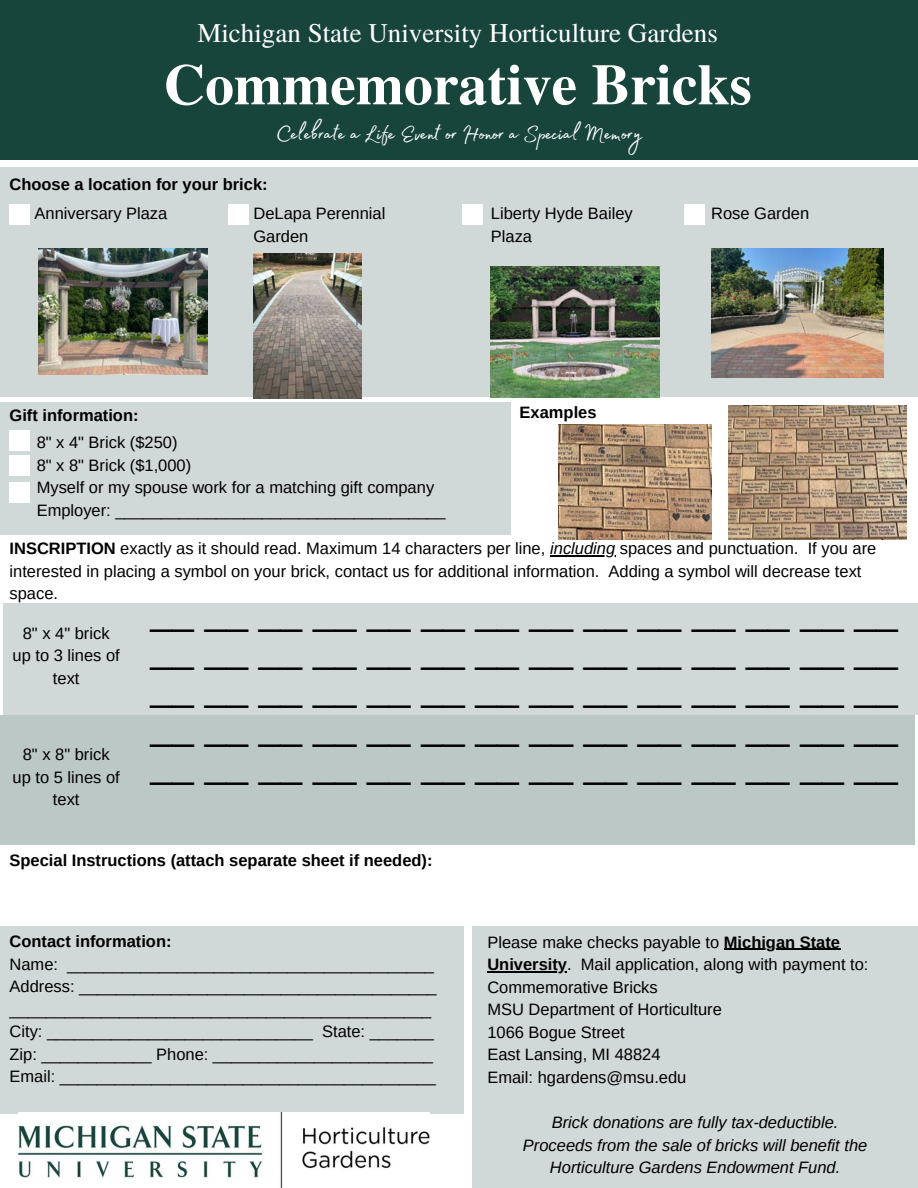
<style>
.page{position:relative;width:918px;height:1188px;background:#fff}
.page>*{position:absolute;margin:0;border:0;box-sizing:border-box;transform-origin:0 0}
.t1{font:700 57.75px "Te X Gyre Termes";color:#fff}
.t2{font:39px "Arimo";color:#000}
.t3{font:27px "Te X Gyre Termes";color:#fff}
.t4{font:27px "Madelyn Fill";color:#fff}
.t5{font:16.5px/22.5px "Arimo";color:#000}
.t6{font:700 16.5px "Arimo";color:#000}
.t7{font:italic 16.5px "Arimo";color:#000}
.s1{font-weight:700}
.s2{font-style:italic}
</style>
<div class="page">
<div style="left:0;top:168px;width:918px;height:229px;background:#d0d9d7"></div>
<div style="left:0;top:715px;width:915px;height:129px;background:#bbc8c5"></div>
<div style="left:3px;top:603px;width:915px;height:112px;background:#d0d9d7"></div>
<img style="left:39px;top:248px;width:169px;height:126px">
<div style="left:0;top:0;width:918px;height:160px;background:#18453b"></div>
<div style="left:10px;top:204px;width:20px;height:20px;background:#fff"></div>
<img style="left:253px;top:253px;width:108px;height:145px">
<img style="left:711px;top:248px;width:172px;height:130px">
<div style="left:228px;top:204px;width:20px;height:20px;background:#fff"></div>
<div style="left:462px;top:204px;width:21px;height:20px;background:#fff"></div>
<div style="left:684px;top:204px;width:20px;height:20px;background:#fff"></div>
<img style="left:491px;top:267px;width:169px;height:130px">
<img style="left:728px;top:406px;width:178px;height:134px">
<div style="left:472px;top:926px;width:446px;height:262px;background:#d0d9d7"></div>
<div style="left:0;top:926px;width:463px;height:188px;background:#d0d9d7"></div>
<img style="left:18px;top:1112px;width:412px;height:76px">
<div style="left:0;top:403px;width:511px;height:132px;background:#d0d9d7"></div>
<div style="left:10px;top:430px;width:20px;height:20px;background:#fff"></div>
<div style="left:10px;top:456px;width:20px;height:20px;background:#fff"></div>
<div style="left:10px;top:483px;width:20px;height:20px;background:#fff"></div>
<img style="left:558px;top:424px;width:153px;height:115px">
<hr style="left:724px;top:949px;width:116px;height:1px;background:#000">
<hr style="left:487px;top:971px;width:80px;height:1px;background:#000">
<hr style="left:550px;top:556px;width:65px;height:1px;background:#000">
<p class="t3" style="left:197px;top:14px;width:522px">Michigan State University Horticulture Gardens</p>
<p class="t1" style="left:163px;top:40px;width:590px">Commemorative Bricks</p>
<p class="t4" style="left:276px;top:113px;width:367px">Celebrate a Life Event or Honor a Special Memory</p>
<p class="t6" style="left:10px;top:175px;width:260px">Choose a location for your brick:</p>
<p class="t5" style="left:35px;top:202px;width:134px">Anniversary Plaza</p>
<p class="t5" style="left:253px;top:202px;width:133px">DeLapa Perennial<br>Garden</p>
<p class="t5" style="left:491px;top:202px;width:144px">Liberty Hyde Bailey<br>Plaza</p>
<p class="t5" style="left:711px;top:202px;width:100px">Rose Garden</p>
<p class="t6" style="left:10px;top:406px;width:131px">Gift information:</p>
<p class="t6" style="left:520px;top:403px;width:78px">Examples</p>
<p class="t5" style="left:37px;top:431px;width:142px">8" x 4" Brick ($250)</p>
<p class="t5" style="left:37px;top:454px;width:156px">8" x 8" Brick ($1,000)</p>
<p class="t5" style="left:37px;top:476px;width:399px">Myself or my spouse work for a matching gift company</p>
<p class="t5" style="left:37px;top:499px;width:410px">Employer: ____________________________________</p>
<p class="t5" style="left:10px;top:537px;width:868px"><span class="s1">INSCRIPTION</span> exactly as it should read. Maximum 14 characters per line, <span class="s2">including</span> spaces and punctuation. If you are interested in placing a symbol on your brick, contact us for additional information. Adding a symbol will decrease text space.</p>
<p class="t5" style="left:23px;top:622px;width:88px">8" x 4" brick</p>
<p class="t5" style="left:13px;top:644px;width:109px;text-align:center">up to 3 lines of text</p>
<p class="t5" style="left:23px;top:743px;width:88px">8" x 8" brick</p>
<p class="t5" style="left:13px;top:766px;width:109px;text-align:center">up to 5 lines of text</p>
<p class="t2" style="left:151px;top:588px;width:749px">__ __ __ __ __ __ __ __ __ __ __ __ __ __</p>
<p class="t2" style="left:151px;top:627px;width:749px">__ __ __ __ __ __ __ __ __ __ __ __ __ __</p>
<p class="t2" style="left:151px;top:665px;width:749px">__ __ __ __ __ __ __ __ __ __ __ __ __ __</p>
<p class="t2" style="left:151px;top:703px;width:749px">__ __ __ __ __ __ __ __ __ __ __ __ __ __</p>
<p class="t2" style="left:151px;top:741px;width:749px">__ __ __ __ __ __ __ __ __ __ __ __ __ __</p>
<p class="t6" style="left:10px;top:851px;width:425px">Special Instructions (attach separate sheet if needed):</p>
<p class="t6" style="left:10px;top:932px;width:164px">Contact information:</p>
<p class="t5" style="left:10px;top:953px;width:426px">Name: ________________________________________</p>
<p class="t5" style="left:10px;top:975px;width:429px">Address: _______________________________________</p>
<p class="t5" style="left:10px;top:998px;width:423px">______________________________________________</p>
<p class="t5" style="left:10px;top:1020px;width:426px">City: _____________________________ State: _______</p>
<p class="t5" style="left:10px;top:1043px;width:425px">Zip: ____________ Phone: ________________________</p>
<p class="t5" style="left:10px;top:1065px;width:428px">Email: _________________________________________</p>
<p class="t5" style="left:487px;top:931px;width:383px">Please make checks payable to <span class="s1">Michigan State<br>University</span>. Mail application, along with payment to:</p>
<p class="t5" style="left:487px;top:976px;width:172px">Commemorative Bricks</p>
<p class="t5" style="left:487px;top:998px;width:236px">MSU Department of Horticulture</p>
<p class="t5" style="left:487px;top:1021px;width:139px">1066 Bogue Street</p>
<p class="t5" style="left:487px;top:1043px;width:175px">East Lansing, MI 48824</p>
<p class="t5" style="left:487px;top:1066px;width:201px">Email: hgardens@msu.edu</p>
<p class="t7" style="left:552px;top:1113px;width:288px">Brick donations are fully tax-deductible.</p>
<p class="t7" style="left:523px;top:1136px;width:346px">Proceeds from the sale of bricks will benefit the</p>
<p class="t7" style="left:550px;top:1158px;width:292px">Horticulture Gardens Endowment Fund.</p>
</div>
